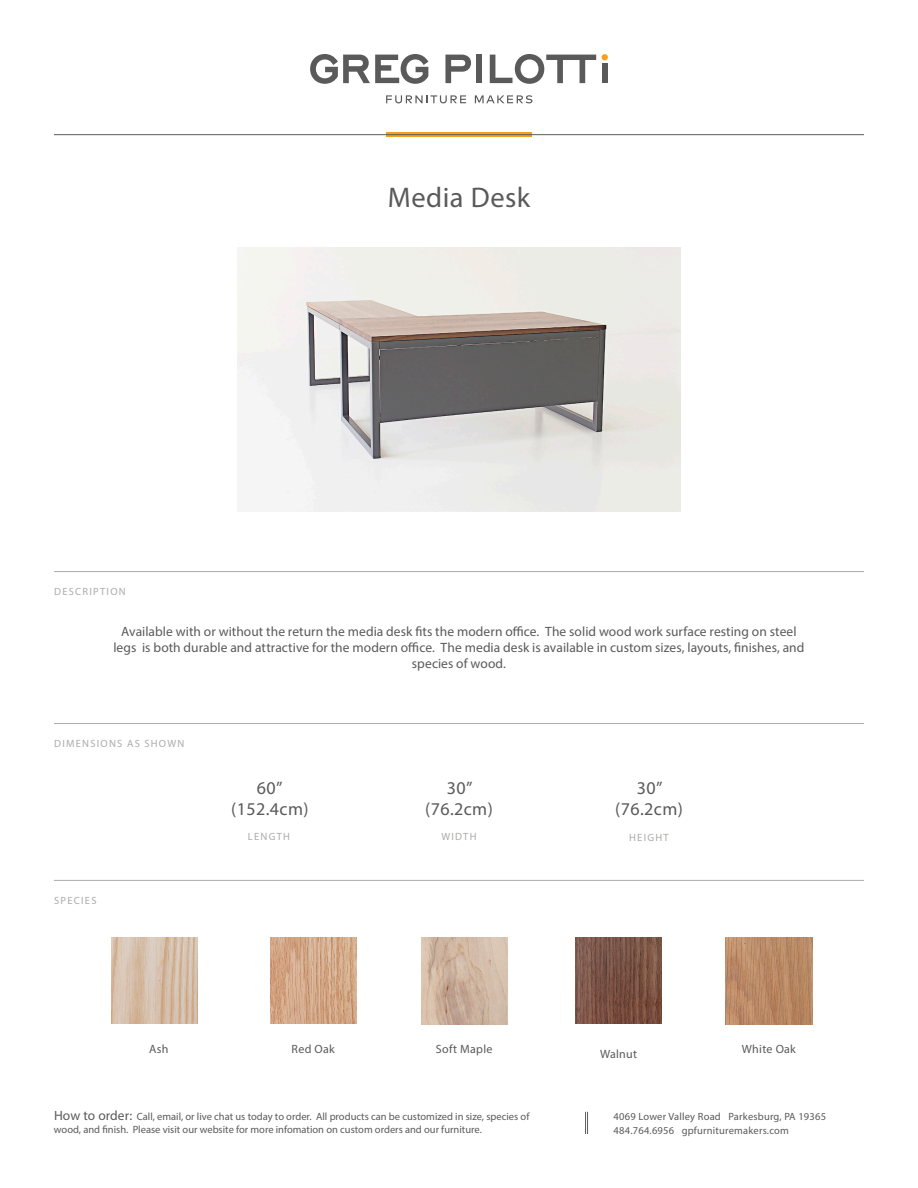
<style>
.page{position:relative;width:918px;height:1188px;background:#fff}
.page>*{position:absolute;margin:0;border:0;box-sizing:border-box;transform-origin:0 0}
.t1{font:28.5px "Myriad Pro";letter-spacing:.015em;color:#595a59}
.t2{font:18px/21.6px "Myriad Pro";letter-spacing:.025em;color:#595a59;text-align:center}
.t3{font:13.5px/16.2px "Myriad Pro";letter-spacing:.005em;color:#595a59;text-align:center}
.t4{font:12px "Myriad Pro";letter-spacing:.025em;color:#595a59}
.t5{font:10.5px/13.8px "Myriad Pro";color:#595a59}
.t6{font:10.5px/13.8px "Myriad Pro";letter-spacing:.02em;color:#595a59}
.t7{font:10.5px "Myriad Pro";letter-spacing:.12em;color:#adabaa}
.s1{font-size:13.5px}
</style>
<div class="page">
<img style="left:238px;top:247px;width:442px;height:265px">
<svg style="left:386px;top:95px;width:80px;height:8px"></svg>
<svg style="left:475px;top:95px;width:57px;height:8px"></svg>
<svg style="left:445px;top:55px;width:26px;height:28px"></svg>
<svg style="left:490px;top:54px;width:106px;height:30px"></svg>
<div style="left:476px;top:55px;width:6px;height:28px;background:#595a59"></div>
<div style="left:602px;top:64px;width:6px;height:19px;background:#595a59"></div>
<svg style="left:602px;top:54px;width:6px;height:6px"></svg>
<svg style="left:310px;top:54px;width:118px;height:30px"></svg>
<svg style="left:386px;top:133px;width:146px;height:4px"></svg>
<hr style="left:54px;top:134px;width:810px;height:1px;background:#595a59">
<hr style="left:54px;top:571px;width:810px;height:1px;background:#adabaa">
<hr style="left:54px;top:880px;width:810px;height:1px;background:#adabaa">
<hr style="left:54px;top:723px;width:810px;height:1px;background:#adabaa">
<img style="left:111px;top:937px;width:87px;height:87px">
<img style="left:270px;top:937px;width:86px;height:87px">
<img style="left:421px;top:938px;width:86px;height:86px">
<img style="left:726px;top:938px;width:86px;height:86px">
<img style="left:575px;top:937px;width:87px;height:87px">
<svg style="left:585px;top:1112px;width:3px;height:22px"></svg>
<p class="t7" style="left:54px;top:585px;width:73px">DESCRIPTION</p>
<p class="t1" style="left:388px;top:179px;width:144px">Media Desk</p>
<p class="t3" style="left:113px;top:623px;width:693px">Available with or without the return the media desk fits the modern office. The solid wood work surface resting on steel legs is both durable and attractive for the modern office. The media desk is available in custom sizes, layouts, finishes, and species of wood.</p>
<p class="t7" style="left:54px;top:737px;width:132px">DIMENSIONS AS SHOWN</p>
<p class="t7" style="left:54px;top:894px;width:44px">SPECIES</p>
<p class="t2" style="left:231px;top:776px;width:79px">60” (152.4cm)</p>
<p class="t2" style="left:425px;top:776px;width:69px">30” (76.2cm)</p>
<p class="t2" style="left:615px;top:776px;width:69px">30” (76.2cm)</p>
<p class="t7" style="left:248px;top:830px;width:44px">LENGTH</p>
<p class="t7" style="left:441px;top:830px;width:37px">WIDTH</p>
<p class="t7" style="left:629px;top:831px;width:41px">HEIGHT</p>
<p class="t4" style="left:149px;top:1042px;width:21px">Ash</p>
<p class="t4" style="left:292px;top:1042px;width:45px">Red Oak</p>
<p class="t4" style="left:436px;top:1042px;width:58px">Soft Maple</p>
<p class="t4" style="left:742px;top:1042px;width:56px">White Oak</p>
<p class="t4" style="left:600px;top:1047px;width:39px">Walnut</p>
<p class="t5" style="left:54px;top:1109px;width:477px"><span class="s1">How to order:</span> Call, email, or live chat us today to order. All products can be customized in size, species of wood, and finish. Please visit our website for more infomation on custom orders and our furniture.</p>
<p class="t6" style="left:614px;top:1109px;width:214px">4069 Lower Valley Road Parkesburg, PA 19365<br>484.764.6956 gpfurnituremakers.com</p>
</div>
